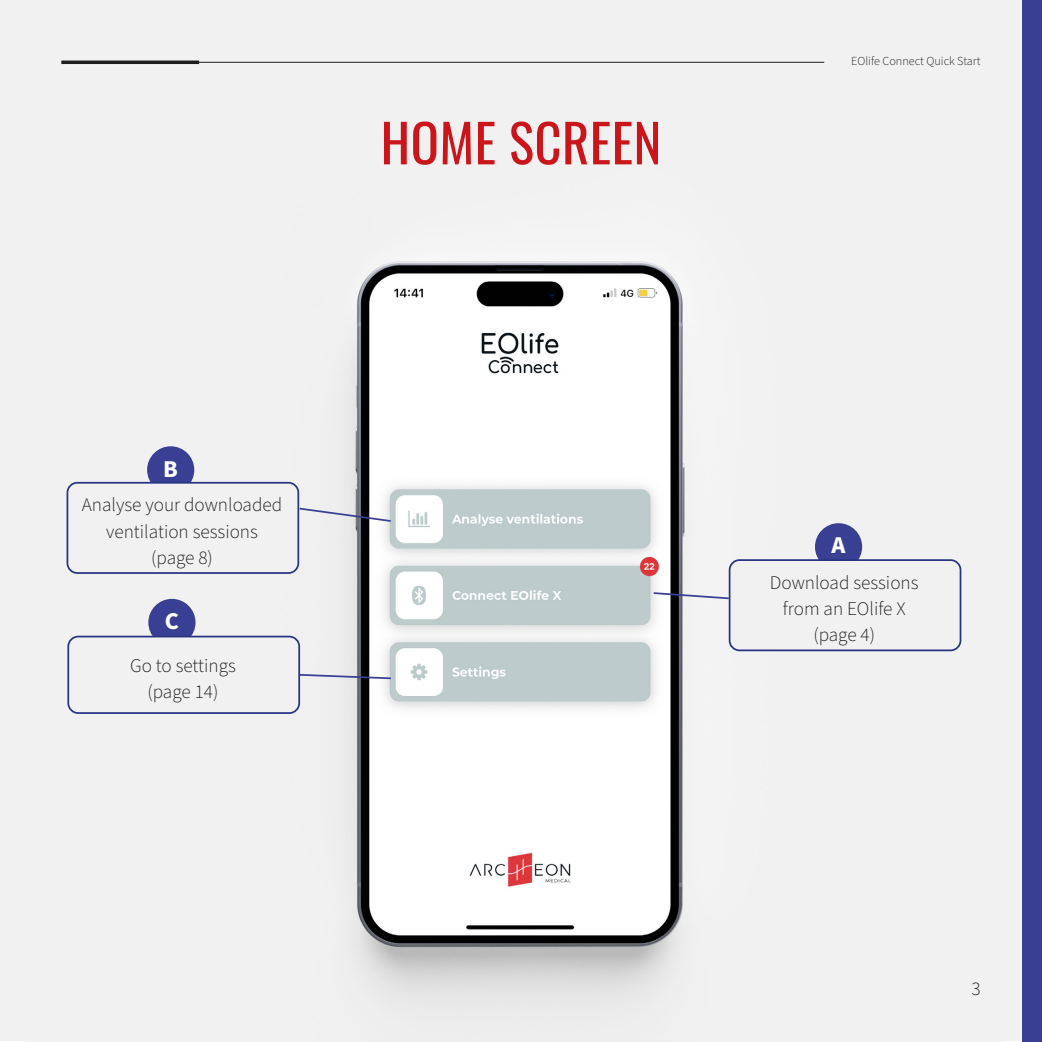
<style>
.page{position:relative;width:1042px;height:1042px;background:#fff}
.page>*{position:absolute;margin:0;border:0;box-sizing:border-box;transform-origin:0 0}
.t1{font:52.5px "Oswald";letter-spacing:.01em;color:#ca161b}
.t2{font:700 24.15px "Source Sans Pro";color:#fff}
.t3{font:300 19.25px/26.2px "Source Sans Pro";color:#1d1e1e;text-align:center}
.t4{font:300 12.25px "Source Sans Pro";color:#1d1e1e}
</style>
<div class="page">
<div style="left:1px;top:1px;width:1041px;height:1040px;background:#f1f1f2"></div>
<img style="left:66px;top:261px;width:896px;height:744px">
<svg style="left:299px;top:506px;width:94px;height:17px"></svg>
<svg style="left:300px;top:673px;width:93px;height:7px"></svg>
<svg style="left:652px;top:591px;width:77px;height:9px"></svg>
<div style="left:815px;top:523px;width:47px;height:47px;background:#394093;border-radius:50%"></div>
<div style="left:729px;top:560px;width:231px;height:90px;background:#f1f1f2;border-radius:10px"></div>
<div style="left:729px;top:559px;width:232px;height:92px;border:2px solid #283583;border-radius:10px"></div>
<div style="left:147px;top:446px;width:47px;height:47px;background:#394093;border-radius:50%"></div>
<div style="left:67px;top:483px;width:231px;height:90px;background:#f1f1f2;border-radius:10px"></div>
<div style="left:67px;top:482px;width:232px;height:92px;border:2px solid #283583;border-radius:10px"></div>
<div style="left:148px;top:599px;width:47px;height:47px;background:#394093;border-radius:50%"></div>
<div style="left:68px;top:636px;width:231px;height:77px;background:#f1f1f2;border-radius:10px"></div>
<div style="left:67px;top:636px;width:233px;height:78px;border:2px solid #283583;border-radius:10px"></div>
<hr style="left:61px;top:62px;width:763px;height:1px;background:#1d1e1e">
<hr style="left:61px;top:61px;width:138px;height:3px;background:#1d1e1e">
<div style="left:1022px;top:0;width:20px;height:1042px;background:#394093"></div>
<h1 class="t1" style="left:381px;top:96px;width:282px">HOME SCREEN</h1>
<p class="t4" style="left:851px;top:53px;width:131px">EOlife Connect Quick Start</p>
<p class="t2" style="left:163px;top:452px;width:16px">B</p>
<p class="t3" style="left:82px;top:492px;width:202px">Analyse your downloaded ventilation sessions<br>(page 8)</p>
<p class="t2" style="left:165px;top:604px;width:16px">C</p>
<p class="t3" style="left:130px;top:652px;width:107px">Go to settings (page 14)</p>
<p class="t2" style="left:831px;top:529px;width:15px">A</p>
<p class="t3" style="left:770px;top:570px;width:150px">Download sessions from an EOlife X (page 4)</p>
<p class="t3" style="left:971px;top:976px;width:11px">3</p>
</div>
